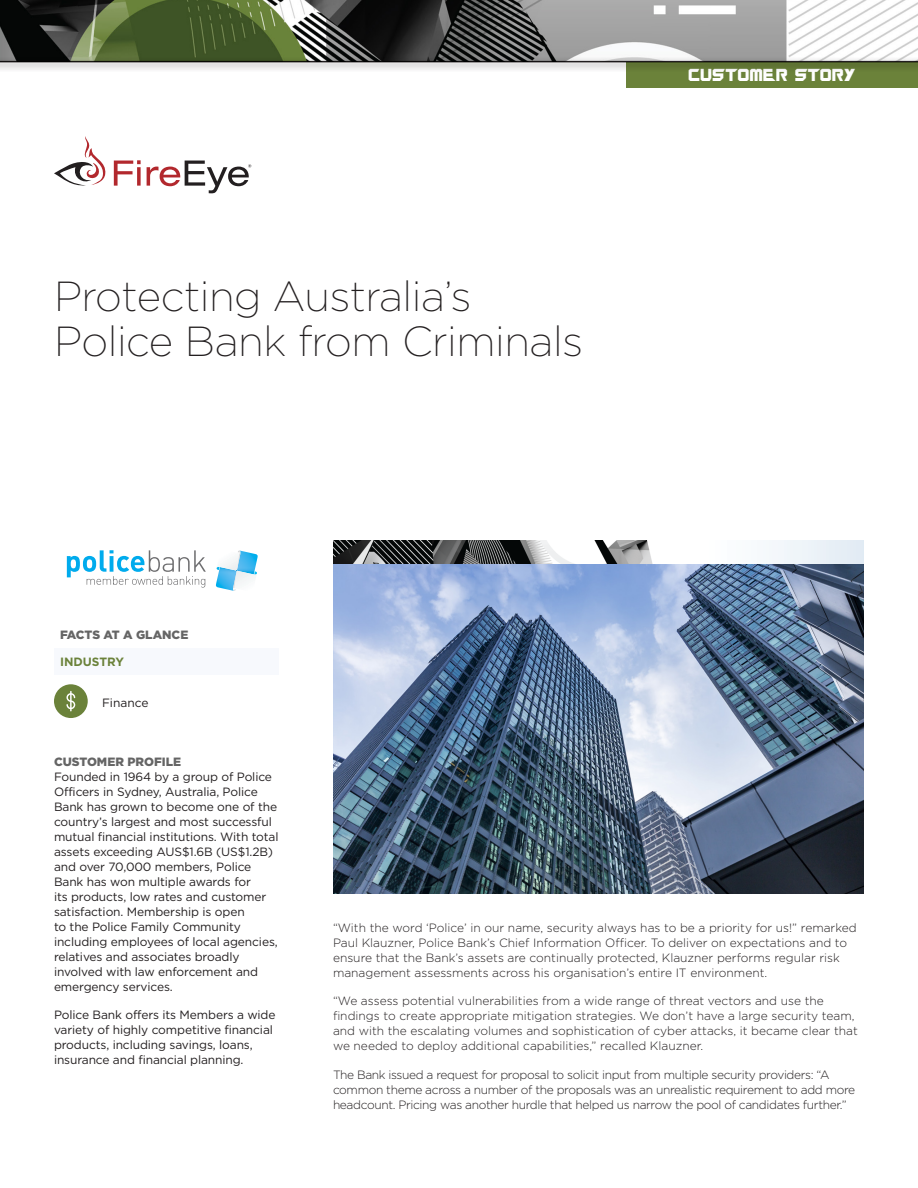
<style>
.page{position:relative;width:918px;height:1188px;background:#fff}
.page>*{position:absolute;margin:0;border:0;box-sizing:border-box;transform-origin:0 0}
.t1{font:200 42px/45px "Gotham";letter-spacing:-.01em;color:#231f20}
.t2{font:12.15px "Guardians";color:#fff}
.Sidebar__Body_text{font:12px/15px "Gotham";letter-spacing:-.01em;color:#231f20}
.Body_text8_5_11_5{font:300 12px/15px "Gotham";color:#231f20}
.Body_text8_5_11_5-2{font:300 12px/15px "Gotham";letter-spacing:-.03em;color:#231f20}
.Sidebar__subhead_Gre{font:900 12px "Gotham";color:#656565}
.t3{font:700 12px "Gotham";color:#6b823a}
</style>
<div class="page">
<div style="left:627px;top:62px;width:291px;height:26px;background:#6b823a"></div>
<img style="left:0;top:0;width:918px;height:57px">
<div style="left:0;top:57px;width:918px;height:16px;background:#231f20;opacity:.75"></div>
<hr style="left:0;top:61px;width:918px;height:1px;background:#231f20">
<svg style="left:114px;top:160px;width:27px;height:26px"></svg>
<svg style="left:54px;top:136px;width:52px;height:50px"></svg>
<svg style="left:147px;top:161px;width:104px;height:32px"></svg>
<div style="left:54px;top:648px;width:225px;height:27px;background:#f7f9fd"></div>
<svg style="left:54px;top:684px;width:34px;height:34px"></svg>
<img style="left:333px;top:564px;width:530px;height:329px">
<img style="left:333px;top:540px;width:531px;height:24px">
<svg style="left:67px;top:550px;width:139px;height:38px"></svg>
<svg style="left:216px;top:550px;width:42px;height:41px"></svg>
<p class="t1" style="left:54px;top:272px;width:531px">Protecting Australia’s<br>Police Bank from Criminals</p>
<p class="t2" style="left:689px;top:67px;width:169px">CUSTOMER STORY</p>
<p class="Sidebar__subhead_Gre" style="left:60px;top:627px;width:130px">FACTS AT A GLANCE</p>
<p class="t3" style="left:60px;top:654px;width:66px">INDUSTRY</p>
<p class="Sidebar__Body_text" style="left:102px;top:695px;width:48px">Finance</p>
<p class="Sidebar__subhead_Gre" style="left:54px;top:753px;width:129px">CUSTOMER PROFILE</p>
<p class="Sidebar__Body_text" style="left:54px;top:769px;width:226px">Founded in 1964 by a group of Police Officers in Sydney, Australia, Police Bank has grown to become one of the country’s largest and most successful mutual financial institutions. With total assets exceeding AUS$1.6B (US$1.2B) and over 70,000 members, Police Bank has won multiple awards for<br>its products, low rates and customer satisfaction. Membership is open<br>to the Police Family Community including employees of local agencies, relatives and associates broadly involved with law enforcement and emergency services.</p>
<p class="Sidebar__Body_text" style="left:54px;top:1007px;width:223px">Police Bank offers its Members a wide variety of highly competitive financial products, including savings, loans, insurance and financial planning.</p>
<p class="Body_text8_5_11_5" style="left:333px;top:920px;width:525px">“With the word ‘Police’ in our name, security always has to be a priority for us!” remarked Paul Klauzner, Police Bank’s Chief Information Officer. To deliver on expectations and to ensure that the Bank’s assets are continually protected, Klauzner performs regular risk management assessments across his organisation’s entire IT environment.</p>
<p class="Body_text8_5_11_5" style="left:333px;top:993px;width:526px">“We assess potential vulnerabilities from a wide range of threat vectors and use the findings to create appropriate mitigation strategies. We don’t have a large security team, and with the escalating volumes and sophistication of cyber attacks, it became clear that we needed to deploy additional capabilities,” recalled Klauzner.</p>
<p class="Body_text8_5_11_5-2" style="left:333px;top:1067px;width:524px">The Bank issued a request for proposal to solicit input from multiple security providers: “A common theme across a number of the proposals was an unrealistic requirement to add more headcount. Pricing was another hurdle that helped us narrow the pool of candidates further.”</p>
</div>
